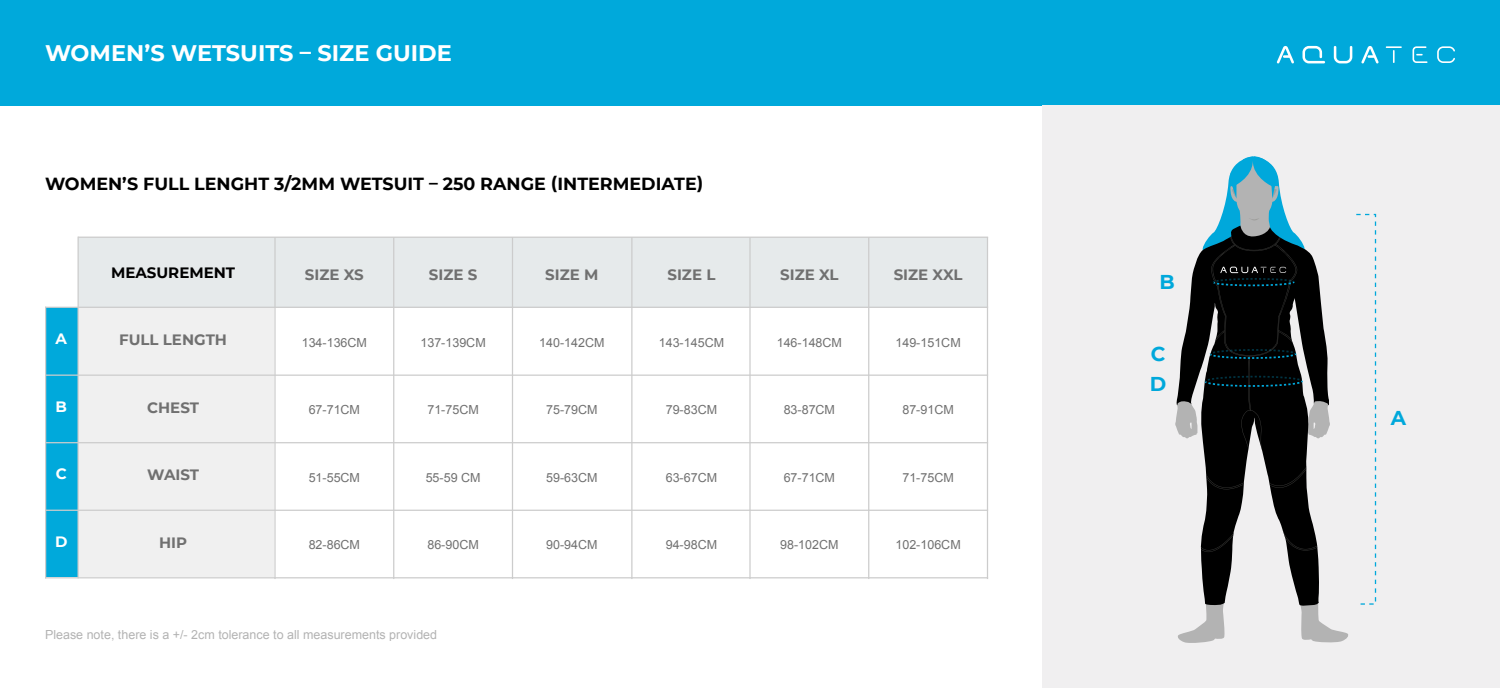
<style>
.page{position:relative;width:1500px;height:688px;background:#fff}
.page>*{position:absolute;margin:0;border:0;box-sizing:border-box;transform-origin:0 0}
.t1{font:700 22.5px "Montserrat";color:#fff}
.t2{font:700 20px/29.6px "Montserrat";color:#00a8db}
.t3{font:700 17.5px "Montserrat";color:#000}
.t4{font:700 15px "Montserrat";color:#707070}
.t5{font:700 15px "Montserrat";color:#000}
.t6{font:700 15px "Montserrat";color:#fff}
.t7{font:12.5px "Arial";color:#707070}
.t8{font:12.5px "Arial";color:#808080}
</style>
<div class="page">
<div style="left:0;top:0;width:1500px;height:106px;background:#00a9db"></div>
<div style="left:1042px;top:106px;width:458px;height:582px;background:#f0eff0"></div>
<div style="left:78px;top:307px;width:196px;height:270px;background:#f0f0f0"></div>
<div style="left:79px;top:237px;width:909px;height:70px;background:#e6eaeb"></div>
<div style="left:45px;top:307px;width:33px;height:270px;background:#00a9db"></div>
<hr style="left:78px;top:236px;width:1px;height:342px;background:#ccc">
<hr style="left:78px;top:236px;width:910px;height:2px;background:#ccc">
<hr style="left:45px;top:306px;width:943px;height:2px;background:#ccc">
<hr style="left:45px;top:374px;width:943px;height:2px;background:#ccc">
<hr style="left:45px;top:442px;width:943px;height:1px;background:#ccc">
<hr style="left:45px;top:509px;width:943px;height:2px;background:#ccc">
<hr style="left:45px;top:577px;width:943px;height:1px;background:#ccc">
<hr style="left:274px;top:237px;width:2px;height:342px;background:#ccc">
<hr style="left:45px;top:306px;width:1px;height:272px;background:#ccc">
<hr style="left:393px;top:237px;width:1px;height:342px;background:#ccc">
<hr style="left:512px;top:237px;width:1px;height:342px;background:#ccc">
<hr style="left:631px;top:237px;width:1px;height:342px;background:#ccc">
<hr style="left:749px;top:237px;width:2px;height:342px;background:#ccc">
<hr style="left:868px;top:237px;width:1px;height:342px;background:#ccc">
<hr style="left:987px;top:237px;width:1px;height:342px;background:#ccc">
<svg style="left:1277px;top:46px;width:17px;height:17px"></svg>
<svg style="left:1361px;top:46px;width:18px;height:17px"></svg>
<svg style="left:1334px;top:46px;width:18px;height:17px"></svg>
<svg style="left:1303px;top:46px;width:22px;height:17px"></svg>
<svg style="left:1437px;top:46px;width:18px;height:17px"></svg>
<svg style="left:1413px;top:46px;width:15px;height:17px"></svg>
<svg style="left:1386px;top:46px;width:16px;height:17px"></svg>
<svg style="left:1178px;top:605px;width:47px;height:38px"></svg>
<svg style="left:1300px;top:605px;width:48px;height:38px"></svg>
<svg style="left:1201px;top:453px;width:118px;height:152px"></svg>
<svg style="left:1205px;top:473px;width:41px;height:16px"></svg>
<svg style="left:1268px;top:464px;width:41px;height:24px"></svg>
<svg style="left:1200px;top:527px;width:38px;height:25px"></svg>
<svg style="left:1281px;top:528px;width:38px;height:22px"></svg>
<svg style="left:1356px;top:214px;width:20px;height:390px"></svg>
<svg style="left:1175px;top:156px;width:155px;height:297px"></svg>
<h1 class="t1" style="left:45px;top:37px;width:409px">WOMEN’S WETSUITS – SIZE GUIDE</h1>
<h3 class="t3" style="left:45px;top:172px;width:660px">WOMEN’S FULL LENGHT 3/2MM WETSUIT – 250 RANGE (INTERMEDIATE)</h3>
<p class="t5" style="left:111px;top:261px;width:126px">MEASUREMENT</p>
<p class="t4" style="left:305px;top:263px;width:60px">SIZE XS</p>
<p class="t4" style="left:429px;top:263px;width:50px">SIZE S</p>
<p class="t4" style="left:545px;top:263px;width:55px">SIZE M</p>
<p class="t4" style="left:668px;top:263px;width:49px">SIZE L</p>
<p class="t4" style="left:780px;top:263px;width:60px">SIZE XL</p>
<p class="t4" style="left:894px;top:263px;width:70px">SIZE XXL</p>
<p class="t6" style="left:55px;top:328px;width:13px">A</p>
<p class="t4" style="left:119px;top:329px;width:109px">FULL LENGTH</p>
<p class="t7" style="left:302px;top:334px;width:67px">134-136CM</p>
<p class="t7" style="left:420px;top:334px;width:67px">137-139CM</p>
<p class="t7" style="left:539px;top:334px;width:67px">140-142CM</p>
<p class="t7" style="left:659px;top:334px;width:67px">143-145CM</p>
<p class="t7" style="left:777px;top:334px;width:67px">146-148CM</p>
<p class="t7" style="left:895px;top:334px;width:67px">149-151CM</p>
<p class="t6" style="left:55px;top:395px;width:13px">B</p>
<p class="t4" style="left:147px;top:396px;width:53px">CHEST</p>
<p class="t7" style="left:309px;top:401px;width:53px">67-71CM</p>
<p class="t7" style="left:427px;top:401px;width:53px">71-75CM</p>
<p class="t7" style="left:546px;top:401px;width:53px">75-79CM</p>
<p class="t7" style="left:666px;top:401px;width:53px">79-83CM</p>
<p class="t7" style="left:784px;top:401px;width:53px">83-87CM</p>
<p class="t7" style="left:902px;top:401px;width:53px">87-91CM</p>
<p class="t6" style="left:56px;top:463px;width:12px">C</p>
<p class="t4" style="left:147px;top:464px;width:53px">WAIST</p>
<p class="t7" style="left:309px;top:469px;width:53px">51-55CM</p>
<p class="t7" style="left:426px;top:469px;width:56px">55-59 CM</p>
<p class="t7" style="left:546px;top:469px;width:53px">59-63CM</p>
<p class="t7" style="left:666px;top:469px;width:53px">63-67CM</p>
<p class="t7" style="left:784px;top:469px;width:53px">67-71CM</p>
<p class="t7" style="left:902px;top:469px;width:53px">71-75CM</p>
<p class="t6" style="left:55px;top:530px;width:14px">D</p>
<p class="t4" style="left:159px;top:531px;width:30px">HIP</p>
<p class="t7" style="left:309px;top:536px;width:53px">82-86CM</p>
<p class="t7" style="left:427px;top:536px;width:53px">86-90CM</p>
<p class="t7" style="left:546px;top:536px;width:53px">90-94CM</p>
<p class="t7" style="left:666px;top:536px;width:53px">94-98CM</p>
<p class="t7" style="left:780px;top:536px;width:60px">98-102CM</p>
<p class="t7" style="left:895px;top:536px;width:67px">102-106CM</p>
<p class="t8" style="left:45px;top:625px;width:394px">Please note, there is a +/- 2cm tolerance to all measurements provided</p>
<h2 class="t2" style="left:1160px;top:266px;width:17px">B</h2>
<h2 class="t2" style="left:1150px;top:338px;width:18px">C<br>D</h2>
<h2 class="t2" style="left:1391px;top:401px;width:17px">A</h2>
</div>
